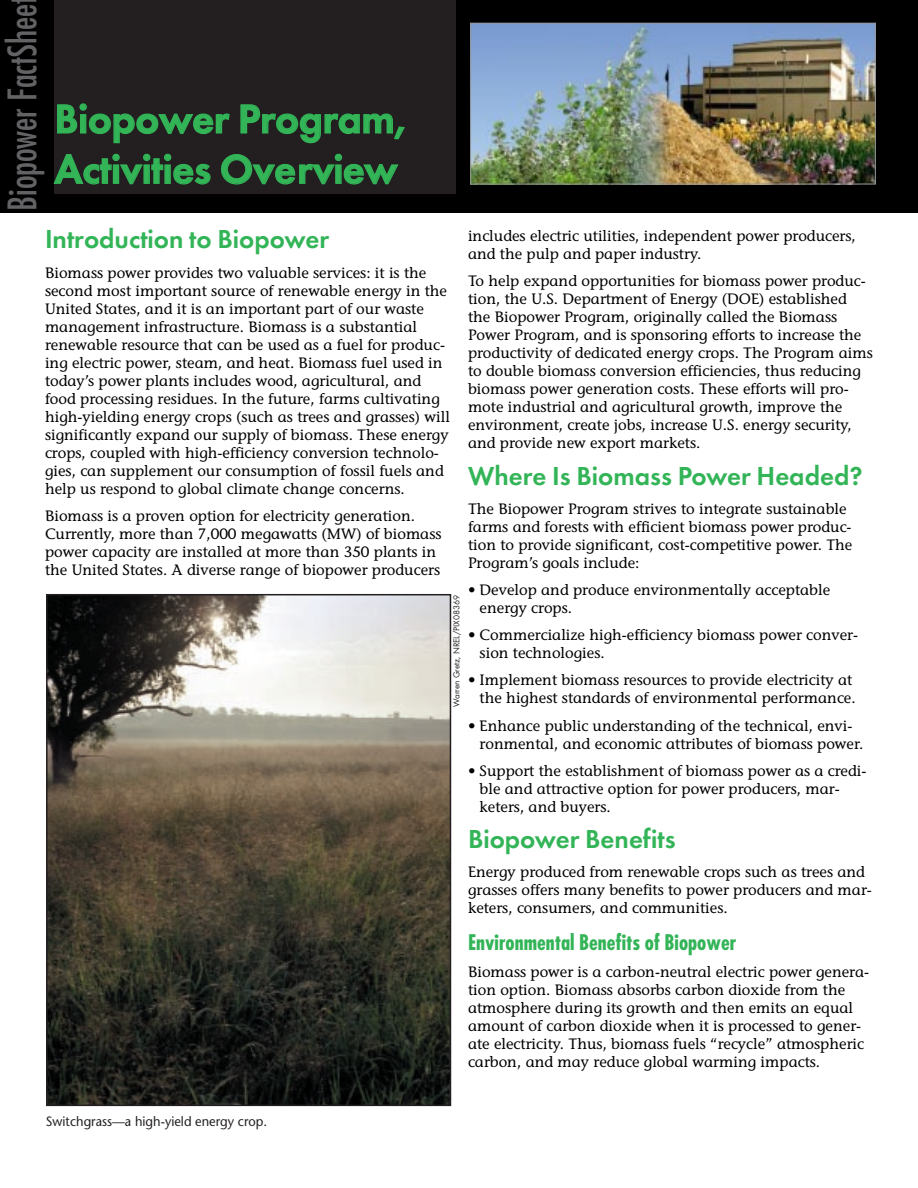
<style>
.page{position:relative;width:918px;height:1188px;background:#fff}
.page>*{position:absolute;margin:0;border:0;box-sizing:border-box;transform-origin:0 0}
.t1{font:600 42px/50.4px "Futura T";color:#32b457}
.t2{font:condensed 38.25px "Futura";color:#636366;scale:.95 1}
.t3{font:600 27px "Futura T";color:#32b457}
.t4{font:700 condensed 21px "Futura";color:#32b457}
.t5{font:15px/18px "Stone Informal";color:#000}
.t6{font:13.5px "Stone Sans";color:#231f20;scale:.95 1}
.t7{font:9px "Futura T";color:#231f20}
</style>
<div class="page">
<div style="left:0;top:0;width:918px;height:213px;background:#000"></div>
<img style="left:49px;top:597px;width:399px;height:506px">
<div style="left:46px;top:594px;width:405px;height:512px;border:2px solid #231f20"></div>
<div style="left:54px;top:0;width:402px;height:194px;background:#231f20"></div>
<img style="left:472px;top:25px;width:402px;height:157px">
<div style="left:470px;top:23px;width:406px;height:161px;border:1px solid #939598"></div>
<h2 class="t2" style="left:4px;top:211px;width:220px;rotate:-90deg">Biopower FactShee</h2>
<h1 class="t1" style="left:54px;top:97px;width:352px">Biopower Program,<br>Activities Overview</h1>
<h3 class="t3" style="left:45px;top:228px;width:286px">Introduction to Biopower</h3>
<p class="t5" style="left:45px;top:265px;width:406px">Biomass power provides two valuable services: it is the second most important source of renewable energy in the United States, and it is an important part of our waste management infrastructure. Biomass is a substantial renewable resource that can be used as a fuel for produc&shy;ing electric power, steam, and heat. Biomass fuel used in today’s power plants includes wood, agricultural, and food processing residues. In the future, farms cultivating high-yielding energy crops (such as trees and grasses) will significantly expand our supply of biomass. These energy crops, coupled with high-efficiency conversion technolo&shy;gies, can supplement our consumption of fossil fuels and help us respond to global climate change concerns.</p>
<p class="t5" style="left:45px;top:508px;width:398px">Biomass is a proven option for electricity generation.<br>Currently, more than 7,000 megawatts (MW) of biomass power capacity are installed at more than 350 plants in the United States. A diverse range of biopower producers</p>
<p class="t5" style="left:468px;top:229px;width:389px">includes electric utilities, independent power producers, and the pulp and paper industry.</p>
<p class="t5" style="left:468px;top:274px;width:406px">To help expand opportunities for biomass power produc&shy;tion, the U.S. Department of Energy (DOE) established the Biopower Program, originally called the Biomass Power Program, and is sponsoring efforts to increase the productivity of dedicated energy crops. The Program aims to double biomass conversion efficiencies, thus reducing biomass power generation costs. These efforts will pro&shy;mote industrial and agricultural growth, improve the environment, create jobs, increase U.S. energy security, and provide new export markets.</p>
<h3 class="t3" style="left:468px;top:464px;width:396px">Where Is Biomass Power Headed?</h3>
<p class="t5" style="left:468px;top:502px;width:386px">The Biopower Program strives to integrate sustainable farms and forests with efficient biomass power produc&shy;tion to provide significant, cost-competitive power. The Program’s goals include:</p>
<p class="t5" style="left:480px;top:583px;width:352px;text-indent:-12px">• Develop and produce environmentally acceptable energy crops.</p>
<p class="t5" style="left:480px;top:628px;width:380px;text-indent:-12px">• Commercialize high-efficiency biomass power conver&shy;sion technologies.</p>
<p class="t5" style="left:468px;top:673px;width:389px;text-align:right">• Implement biomass resources to provide electricity at the highest standards of environmental performance.</p>
<p class="t5" style="left:480px;top:718px;width:385px;text-indent:-12px">• Enhance public understanding of the technical, envi&shy;ronmental, and economic attributes of biomass power.</p>
<p class="t5" style="left:480px;top:763px;width:388px;text-indent:-12px">• Support the establishment of biomass power as a credi&shy;ble and attractive option for power producers, mar&shy;keters, and buyers.</p>
<h3 class="t3" style="left:468px;top:828px;width:209px">Biopower Benefits</h3>
<p class="t5" style="left:468px;top:865px;width:405px">Energy produced from renewable crops such as trees and grasses offers many benefits to power producers and mar&shy;keters, consumers, and communities.</p>
<h3 class="t4" style="left:468px;top:933px;width:270px">Environmental Benefits of Biopower</h3>
<p class="t5" style="left:468px;top:964px;width:403px">Biomass power is a carbon-neutral electric power genera&shy;tion option. Biomass absorbs carbon dioxide from the atmosphere during its growth and then emits an equal amount of carbon dioxide when it is processed to gener&shy;ate electricity. Thus, biomass fuels “recycle” atmospheric carbon, and may reduce global warming impacts.</p>
<p class="t7" style="left:453px;top:707px;width:114px;rotate:-90deg">Warren Gretz, NREL/PIX08369</p>
<p class="t6" style="left:46px;top:1116px;width:235px">Switchgrass—a high-yield energy crop.</p>
</div>
